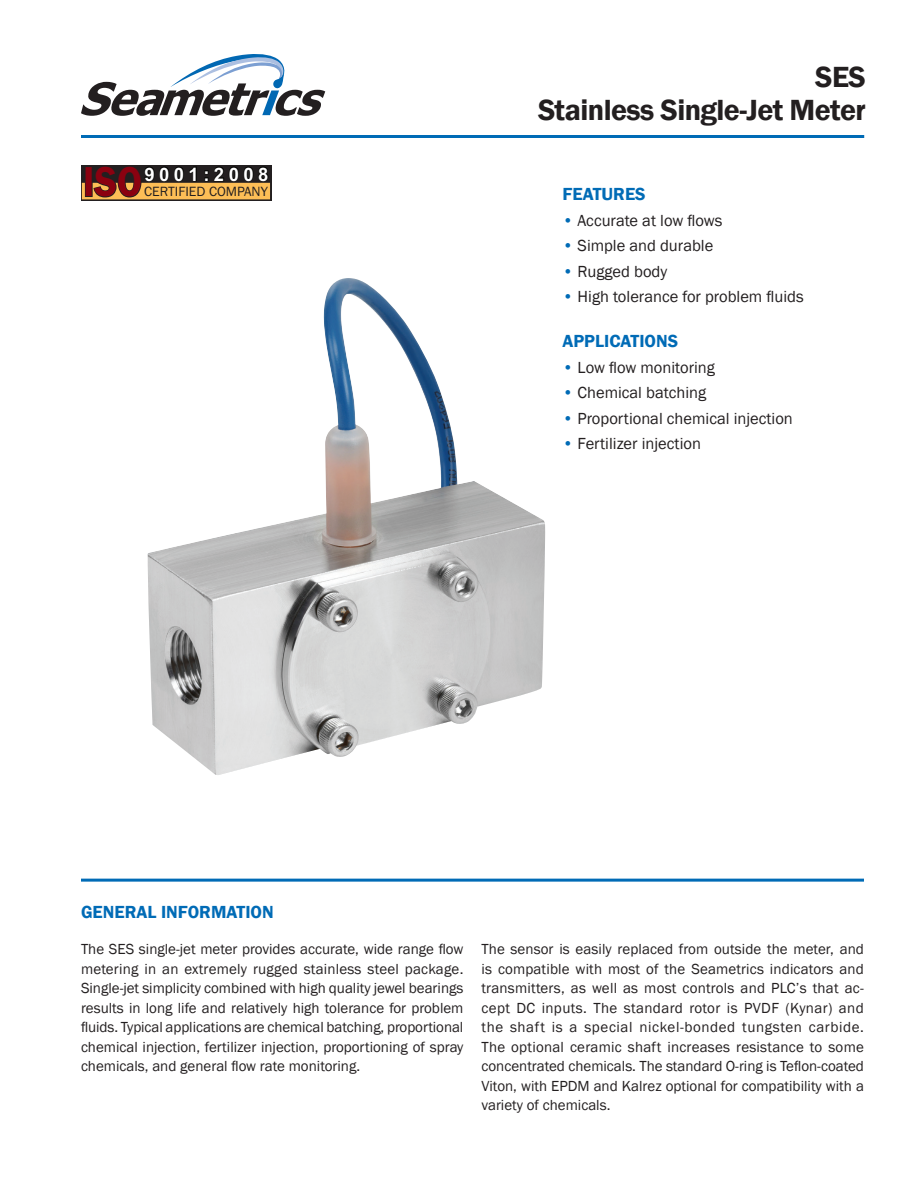
<style>
.page{position:relative;width:918px;height:1188px;background:#fff}
.page>*{position:absolute;margin:0;border:0;box-sizing:border-box;transform-origin:0 0}
.t1{font:600 43.35px "Franklin Gothic";color:#8b0110;scale:.9 1}
.t2{font:600 30px "Franklin Gothic";letter-spacing:-.02em;color:#231f20}
.t3{font:700 18.45px "Arial";letter-spacing:.24em;color:#fff}
.t4{font:600 18px "Franklin Gothic";color:#006bb6}
.t5{font:16.5px "Franklin Gothic";color:#231f20}
.Body_Copy{font:15px/19.5px "Franklin Gothic";color:#231f20;text-align:justify}
.t6{font:13.95px "Franklin Gothic";color:#231f20}
.s1{color:#006bb6}
</style>
<div class="page">
<img style="left:148px;top:278px;width:398px;height:497px">
<hr style="left:81px;top:135px;width:783px;height:3px;background:#006bb6">
<hr style="left:81px;top:879px;width:783px;height:3px;background:#006bb6">
<svg style="left:81px;top:54px;width:244px;height:62px"></svg>
<div style="left:81px;top:165px;width:190px;height:35px;background:#231f20"></div>
<div style="left:82px;top:183px;width:188px;height:16px;background:#fdbe56"></div>
<svg style="left:204px;top:166px;width:65px;height:17px"></svg>
<div style="left:85px;top:167px;width:8px;height:30px;border:2px solid #231f20"></div>
<svg style="left:92px;top:166px;width:105px;height:32px"></svg>
<p class="t1" style="left:83px;top:155px;width:67px">ISO</p>
<p class="t3" style="left:144px;top:162px;width:125px">9001:2008</p>
<p class="t6" style="left:144px;top:182px;width:125px">CERTIFIED COMPANY</p>
<p class="t4" style="left:81px;top:901px;width:194px">GENERAL INFORMATION</p>
<p class="t2" style="left:815px;top:58px;width:52px">SES</p>
<p class="t2" style="left:538px;top:91px;width:329px">Stainless Single-Jet Meter</p>
<p class="t4" style="left:562px;top:183px;width:85px">FEATURES</p>
<p class="t5" style="left:562px;top:210px;width:161px"><span class="s1">•</span> Accurate at low flows</p>
<p class="t5" style="left:562px;top:236px;width:152px"><span class="s1">•</span> Simple and durable</p>
<p class="t5" style="left:562px;top:261px;width:106px"><span class="s1">•</span> Rugged body</p>
<p class="t5" style="left:562px;top:287px;width:243px"><span class="s1">•</span> High tolerance for problem fluids</p>
<p class="t4" style="left:562px;top:330px;width:117px">APPLICATIONS</p>
<p class="t5" style="left:562px;top:357px;width:154px"><span class="s1">•</span> Low flow monitoring</p>
<p class="t5" style="left:562px;top:383px;width:145px"><span class="s1">•</span> Chemical batching</p>
<p class="t5" style="left:562px;top:408px;width:232px"><span class="s1">•</span> Proportional chemical injection</p>
<p class="t5" style="left:562px;top:434px;width:140px"><span class="s1">•</span> Fertilizer injection</p>
<p class="Body_Copy" style="left:81px;top:940px;width:384px">The SES single-jet meter provides accurate, wide range flow metering in an extremely rugged stainless steel package.<br>Single-jet simplicity combined with high quality jewel bearings results in long life and relatively high tolerance for problem fluids. Typical applications are chemical batching, proportional chemical injection, fertilizer injection, proportioning of spray chemicals, and general flow rate monitoring.</p>
<p class="Body_Copy" style="left:482px;top:940px;width:384px">The sensor is easily replaced from outside the meter, and is compatible with most of the Seametrics indicators and transmitters, as well as most controls and PLC’s that ac&shy;cept DC inputs. The standard rotor is PVDF (Kynar) and the shaft is a special nickel-bonded tungsten carbide.<br>The optional ceramic shaft increases resistance to some concentrated chemicals. The standard O-ring is Teflon-coated Viton, with EPDM and Kalrez optional for compatibility with a variety of chemicals.</p>
</div>
